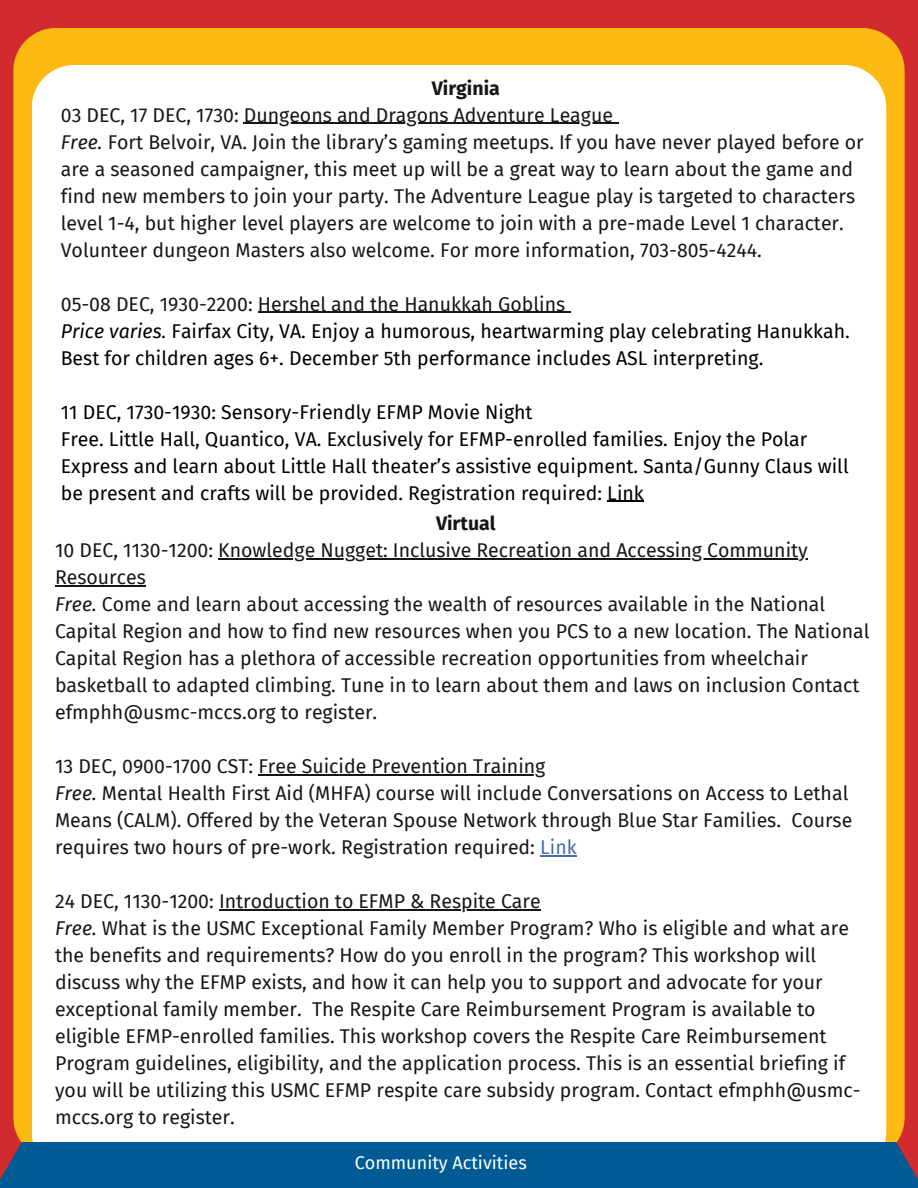
<style>
.page{position:relative;width:918px;height:1188px;background:#d12a2f}
.page>*{position:absolute;margin:0;border:0;box-sizing:border-box;transform-origin:0 0}
.t1{font:19.5px/27px "Fira Sans";color:#161615}
.t2{font:19.5px/27px "Fira Sans";color:#000}
.t3{font:18px "Fira Sans";color:#fff}
.s1{font-weight:700}
.s2{font-style:italic}
.s3{color:#426da9}
</style>
<div class="page">
<div style="left:13px;top:28px;width:892px;height:1114px;background:#fdba12"></div>
<div style="left:32px;top:65px;width:854px;height:1077px;background:#fff"></div>
<div style="left:0;top:1142px;width:918px;height:46px;background:#005b94"></div>
<hr style="left:244px;top:123px;width:369px;height:1px;background:#161615">
<hr style="left:258px;top:312px;width:307px;height:1px;background:#161615">
<hr style="left:607px;top:501px;width:37px;height:1px;background:#000">
<hr style="left:218px;top:559px;width:590px;height:1px;background:#161615">
<hr style="left:55px;top:586px;width:91px;height:1px;background:#161615">
<hr style="left:258px;top:775px;width:287px;height:1px;background:#161615">
<hr style="left:540px;top:856px;width:37px;height:1px;background:#426da9">
<hr style="left:219px;top:910px;width:322px;height:1px;background:#161615">
<h1 class="t1" style="left:61px;top:74px;width:554px;text-indent:371px"><span class="s1">Virginia<br></span>03 DEC, 17 DEC, 1730: Dungeons and Dragons Adventure League</h1>
<h1 class="t1" style="left:61px;top:128px;width:804px"><span class="s2">Free.</span> Fort Belvoir, VA. Join the library’s gaming meetups. If you have never played before or are a seasoned campaigner, this meet up will be a great way to learn about the game and find new members to join your party. The Adventure League play is targeted to characters level 1-4, but higher level players are welcome to join with a pre-made Level 1 character.<br>Volunteer dungeon Masters also welcome. For more information, 703-805-4244.</h1>
<h1 class="t1" style="left:61px;top:290px;width:506px">05-08 DEC, 1930-2200: Hershel and the Hanukkah Goblins</h1>
<h1 class="t2" style="left:61px;top:317px;width:791px"><span class="s2">Price varies.</span> Fairfax City, VA. Enjoy a humorous, heartwarming play celebrating Hanukkah.<br>Best for children ages 6+. December 5th performance includes ASL interpreting.</h1>
<h1 class="t2" style="left:61px;top:398px;width:748px">11 DEC, 1730-1930: Sensory-Friendly EFMP Movie Night<br>Free. Little Hall, Quantico, VA. Exclusively for EFMP-enrolled families. Enjoy the Polar</h1>
<h1 class="t2" style="left:61px;top:452px;width:789px">Express and learn about Little Hall theater’s assistive equipment. Santa/Gunny Claus will be present and crafts will be provided. Registration required: Link</h1>
<h1 class="t1" style="left:55px;top:510px;width:754px;text-indent:381px"><span class="s1">Virtual<br></span>10 DEC, 1130-1200: Knowledge Nugget: Inclusive Recreation and Accessing Community</h1>
<h1 class="t1" style="left:55px;top:564px;width:816px">Resources<br><span class="s2">Free.</span> Come and learn about accessing the wealth of resources available in the National Capital Region and how to find new resources when you PCS to a new location. The National Capital Region has a plethora of accessible recreation opportunities from wheelchair basketball to adapted climbing. Tune in to learn about them and laws on inclusion Contact efmphh@usmc-mccs.org to register.</h1>
<h1 class="t1" style="left:55px;top:753px;width:799px">13 DEC, 0900-1700 CST: Free Suicide Prevention Training<br><span class="s2">Free.</span> Mental Health First Aid (MHFA) course will include Conversations on Access to Lethal Means (CALM). Offered by the Veteran Spouse Network through Blue Star Families. Course requires two hours of pre-work. Registration required: <span class="s3">Link</span></h1>
<p class="t1" style="left:55px;top:888px;width:807px">24 DEC, 1130-1200: Introduction to EFMP &amp; Respite Care<br><span class="s2">Free.</span> What is the USMC Exceptional Family Member Program? Who is eligible and what are the benefits and requirements? How do you enroll in the program? This workshop will discuss why the EFMP exists, and how it can help you to support and advocate for your exceptional family member. The Respite Care Reimbursement Program is available to eligible EFMP-enrolled families. This workshop covers the Respite Care Reimbursement Program guidelines, eligibility, and the application process. This is an essential briefing if you will be utilizing this USMC EFMP respite care subsidy program. Contact efmphh@usmc&shy;mccs.org to register.</p>
<h1 class="t3" style="left:355px;top:1152px;width:173px">Community Activities</h1>
</div>
